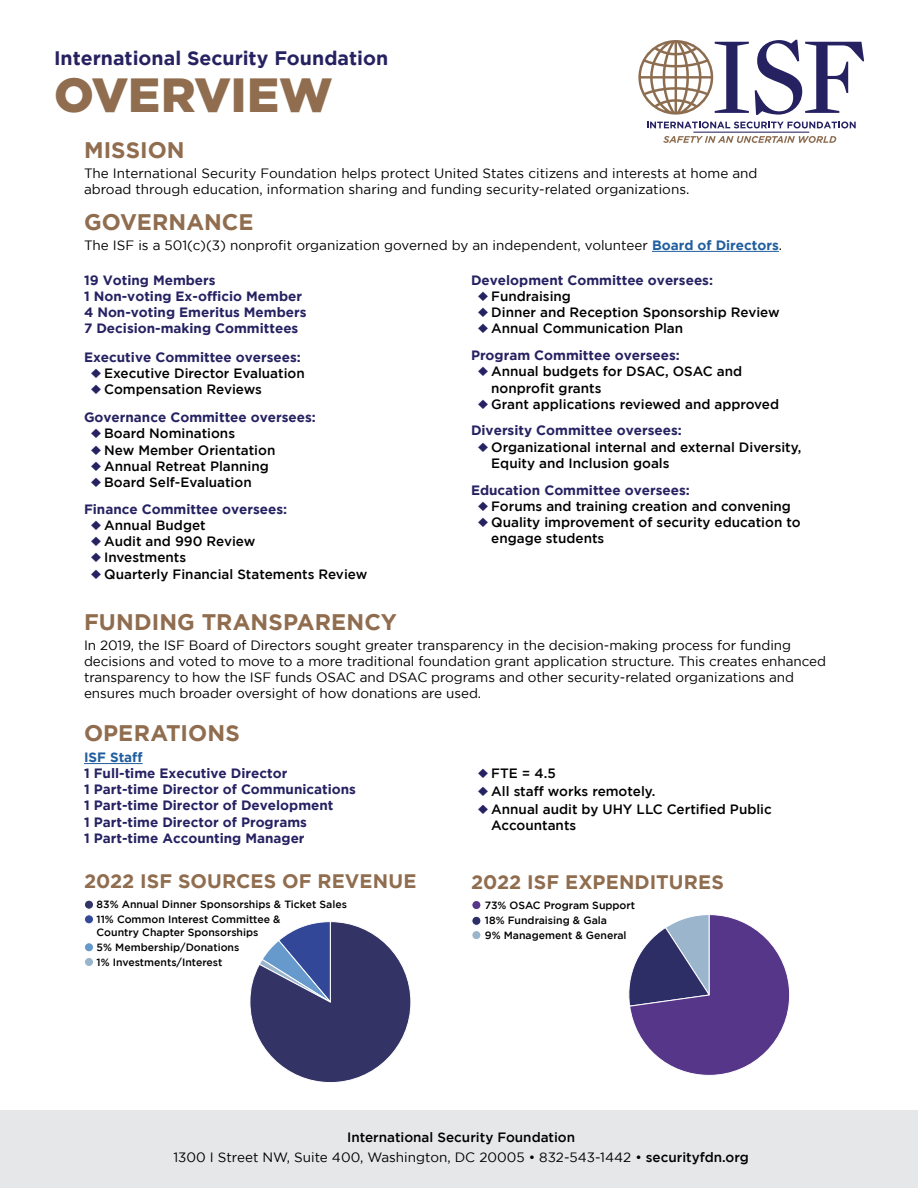
<style>
.page{position:relative;width:918px;height:1188px;background:#fff}
.page>*{position:absolute;margin:0;border:0;box-sizing:border-box;transform-origin:0 0}
.t1{font:900 48px "Gotham";color:#906d4f}
.t2{font:700 22.5px "Gotham";letter-spacing:.005em;color:#906d4f}
.t3{font:700 19.5px "Gotham";letter-spacing:.005em;color:#906d4f}
.t4{font:700 19.5px "Gotham";color:#262262}
.t5{font:13.5px/16.2px "Gotham";letter-spacing:-.005em;color:#000}
.t6{font:500 13.5px/16.2px "Gotham";color:#000}
.t7{font:700 13.5px/16.2px "Gotham";color:#262262}
.t8{font:700 13.5px "Gotham";color:#215e9e}
.t9{font:500 10.5px/15px "Gotham";color:#000}
.s1{font-weight:700;color:#215e9e}
.s2{color:#262262}
.s3{font-weight:500;color:#000}
.s4{font-weight:700;color:#262262}
.s5{font-weight:500}
</style>
<div class="page">
<svg style="left:629px;top:914px;width:161px;height:162px"></svg>
<hr style="left:652px;top:251px;width:127px;height:1px;background:#215e9e">
<hr style="left:84px;top:763px;width:59px;height:1px;background:#215e9e">
<svg style="left:647px;top:122px;width:209px;height:6px"></svg>
<svg style="left:663px;top:136px;width:173px;height:7px"></svg>
<hr style="left:693px;top:132px;width:116px;height:1px;background:#262262">
<svg style="left:755px;top:40px;width:109px;height:75px"></svg>
<svg style="left:638px;top:40px;width:111px;height:75px"></svg>
<svg style="left:250px;top:921px;width:161px;height:162px"></svg>
<div style="left:0;top:1110px;width:918px;height:78px;background:#e6e7e8"></div>
<div style="left:84px;top:900px;width:10px;height:9px;background:#323467;border-radius:50%"></div>
<div style="left:84px;top:900px;width:10px;height:10px;border:1px solid #fff;border-radius:50%"></div>
<div style="left:84px;top:915px;width:10px;height:9px;background:#33499a;border-radius:50%"></div>
<div style="left:84px;top:914px;width:10px;height:10px;border:1px solid #fff;border-radius:50%"></div>
<div style="left:84px;top:943px;width:10px;height:9px;background:#6598cb;border-radius:50%"></div>
<div style="left:84px;top:942px;width:10px;height:10px;border:1px solid #fff;border-radius:50%"></div>
<div style="left:84px;top:957px;width:10px;height:10px;background:#99b5cc;border-radius:50%"></div>
<div style="left:84px;top:957px;width:10px;height:10px;border:1px solid #fff;border-radius:50%"></div>
<div style="left:472px;top:901px;width:9px;height:9px;background:#563689;border-radius:50%"></div>
<div style="left:471px;top:900px;width:10px;height:10px;border:1px solid #fff;border-radius:50%"></div>
<div style="left:472px;top:916px;width:9px;height:9px;background:#2c2f67;border-radius:50%"></div>
<div style="left:471px;top:916px;width:10px;height:10px;border:1px solid #fff;border-radius:50%"></div>
<div style="left:472px;top:931px;width:9px;height:9px;background:#99b5cc;border-radius:50%"></div>
<div style="left:471px;top:930px;width:10px;height:10px;border:1px solid #fff;border-radius:50%"></div>
<h3 class="t4" style="left:54px;top:47px;width:336px">International Security Foundation</h3>
<h1 class="t1" style="left:54px;top:67px;width:280px">OVERVIEW</h1>
<h2 class="t2" style="left:84px;top:137px;width:102px">MISSION</h2>
<p class="t5" style="left:84px;top:165px;width:675px">The International Security Foundation helps protect United States citizens and interests at home and abroad through education, information sharing and funding security-related organizations.</p>
<h2 class="t2" style="left:84px;top:209px;width:171px">GOVERNANCE</h2>
<p class="t5" style="left:84px;top:237px;width:700px">The ISF is a 501(c)(3) nonprofit organization governed by an independent, volunteer <span class="s1">Board of Directors</span>.</p>
<p class="t7" style="left:84px;top:272px;width:224px">19 Voting Members<br>1 Non-voting Ex-officio Member<br>4 Non-voting Emeritus Members<br>7 Decision-making Committees</p>
<p class="t7" style="left:84px;top:348px;width:218px">Executive Committee oversees:</p>
<p class="t6" style="left:91px;top:365px;width:216px"><span class="s2">◆</span> Executive Director Evaluation</p>
<p class="t7" style="left:84px;top:375px;width:233px;line-height:28.2px;text-indent:7px">◆ <span class="s3">Compensation Reviews<br></span>Governance Committee oversees:</p>
<p class="t6" style="left:91px;top:425px;width:146px"><span class="s2">◆</span> Board Nominations</p>
<p class="t6" style="left:91px;top:441px;width:186px"><span class="s2">◆</span> New Member Orientation</p>
<p class="t6" style="left:91px;top:458px;width:180px"><span class="s2">◆</span> Annual Retreat Planning</p>
<p class="t7" style="left:84px;top:469px;width:205px;line-height:26.7px;text-indent:7px">◆ <span class="s3">Board Self-Evaluation<br></span>Finance Committee oversees:</p>
<p class="t6" style="left:91px;top:517px;width:117px"><span class="s2">◆</span> Annual Budget</p>
<p class="t6" style="left:91px;top:533px;width:166px"><span class="s2">◆</span> Audit and 990 Review</p>
<p class="t6" style="left:91px;top:549px;width:97px"><span class="s2">◆</span> Investments</p>
<p class="t6" style="left:91px;top:565px;width:278px"><span class="s2">◆</span> Quarterly Financial Statements Review</p>
<p class="t7" style="left:471px;top:272px;width:244px">Development Committee oversees:</p>
<p class="t6" style="left:478px;top:288px;width:95px"><span class="s2">◆</span> Fundraising</p>
<p class="t6" style="left:478px;top:304px;width:303px"><span class="s2">◆</span> Dinner and Reception Sponsorship Review</p>
<p class="t7" style="left:471px;top:315px;width:214px;line-height:26.7px;text-align:center">◆ <span class="s3">Annual Communication Plan<br></span>Program Committee oversees:</p>
<p class="t6" style="left:491px;top:363px;width:252px;text-indent:-14px"><span class="s2">◆</span> Annual budgets for DSAC, OSAC and nonprofit grants</p>
<p class="t6" style="left:471px;top:390px;width:310px;line-height:26.7px;text-indent:7px"><span class="s2">◆</span> Grant applications reviewed and approved<br><span class="s4">Diversity Committee oversees:</span></p>
<p class="t6" style="left:491px;top:438px;width:312px;text-indent:-14px"><span class="s2">◆</span> Organizational internal and external Diversity,<br>Equity and Inclusion goals</p>
<p class="t7" style="left:471px;top:481px;width:220px">Education Committee oversees:</p>
<p class="t6" style="left:478px;top:498px;width:315px"><span class="s2">◆</span> Forums and training creation and convening</p>
<p class="t6" style="left:491px;top:514px;width:311px;text-indent:-14px"><span class="s2">◆</span> Quality improvement of security education to engage students</p>
<h2 class="t2" style="left:84px;top:609px;width:315px">FUNDING TRANSPARENCY</h2>
<p class="t5" style="left:84px;top:637px;width:744px">In 2019, the ISF Board of Directors sought greater transparency in the decision-making process for funding decisions and voted to move to a more traditional foundation grant application structure. This creates enhanced transparency to how the ISF funds OSAC and DSAC programs and other security-related organizations and ensures much broader oversight of how donations are used.</p>
<h2 class="t2" style="left:84px;top:720px;width:157px">OPERATIONS</h2>
<p class="t8" style="left:84px;top:749px;width:60px">ISF Staff</p>
<p class="t7" style="left:84px;top:765px;width:274px">1 Full-time Executive Director<br>1 Part-time Director of Communications 1 Part-time Director of Development<br>1 Part-time Director of Programs<br>1 Part-time Accounting Manager</p>
<p class="t6" style="left:478px;top:765px;width:80px"><span class="s2">◆</span> FTE = 4.5</p>
<p class="t6" style="left:478px;top:783px;width:179px"><span class="s2">◆</span> All staff works remotely.</p>
<p class="t6" style="left:491px;top:801px;width:282px;text-indent:-14px"><span class="s2">◆</span> Annual audit by UHY LLC Certified Public<br>Accountants</p>
<h3 class="t3" style="left:84px;top:869px;width:334px">2022 ISF SOURCES OF REVENUE</h3>
<h3 class="t3" style="left:471px;top:871px;width:254px">2022 ISF EXPENDITURES</h3>
<p class="t9" style="left:97px;top:896px;width:252px">83% Annual Dinner Sponsorships &amp; Ticket Sales<br>11% Common Interest Committee &amp;</p>
<p class="t9" style="left:97px;top:924px;width:163px">Country Chapter Sponsorships<br>5% Membership/Donations<br>1% Investments/Interest</p>
<p class="t9" style="left:485px;top:898px;width:152px">73% OSAC Program Support<br>18% Fundraising &amp; Gala<br>9% Management &amp; General</p>
<p class="t5" style="left:173px;top:1128px;width:577px;line-height:19.5px;text-align:center"><span class="s5">International Security Foundation<br></span>1300 I Street NW, Suite 400, Washington, DC 20005 • 832-543-1442 • <span class="s5">securityfdn.org</span></p>
</div>
